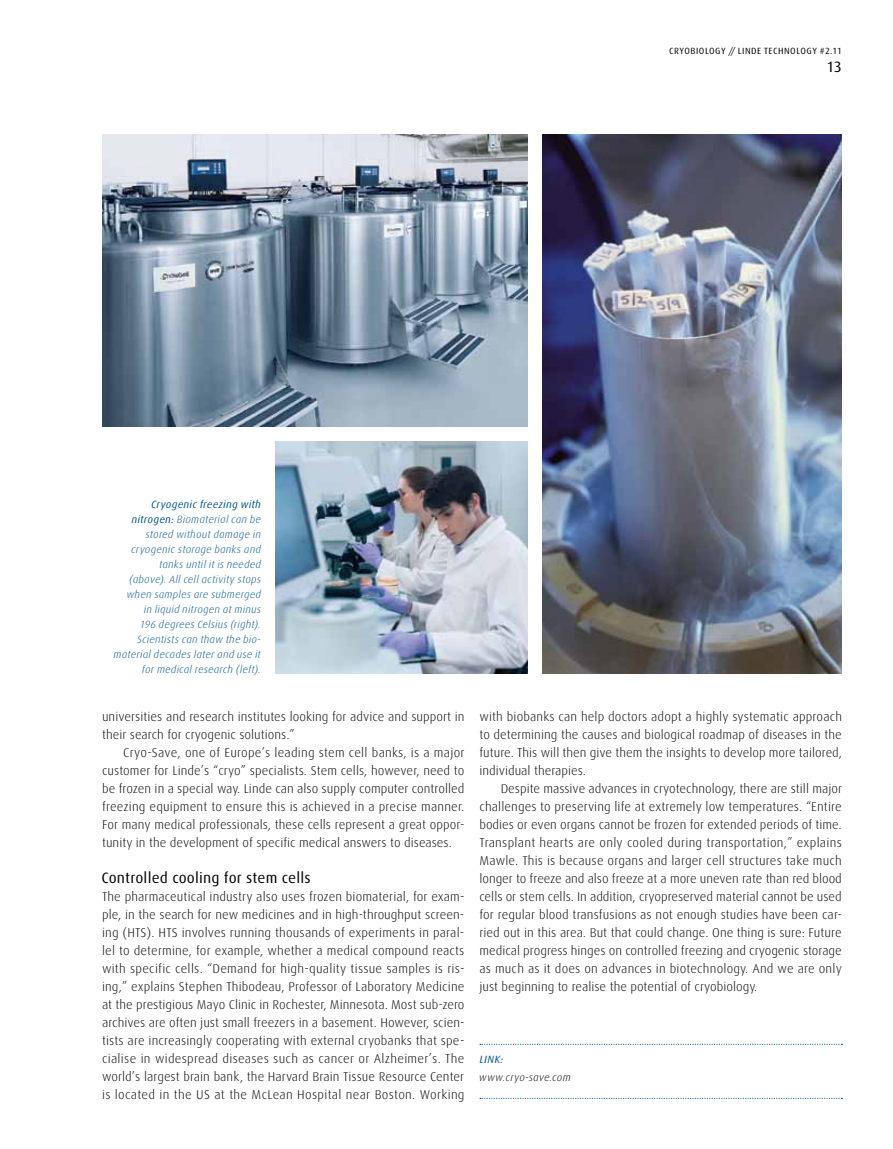
<style>
.page{position:relative;width:893px;height:1149px;background:#fff}
.page>*{position:absolute;margin:0;border:0;box-sizing:border-box;transform-origin:0 0}
.t1{font:15px "Linde Dax";letter-spacing:.01em;color:#000}
.t2{font:300 12.75px/18px "Linde Dax";color:#000;text-align:justify}
.t3{font:italic 300 10.5px/15px "Linde Dax";letter-spacing:.02em;color:#005590;text-align:right}
.t4{font:italic 300 10.5px "Linde Dax";letter-spacing:.01em;color:#000}
.t5{font:italic 10.5px "Linde Dax";color:#005590}
.t6{font:9px "Linde Dax";letter-spacing:.055em;color:#000}
.s1{font-weight:400}
</style>
<div class="page">
<img style="left:276px;top:441px;width:251px;height:232px">
<img style="left:102px;top:135px;width:425px;height:291px">
<img style="left:542px;top:135px;width:300px;height:538px">
<svg style="left:480px;top:1043px;width:362px;height:1px"></svg>
<svg style="left:480px;top:1097px;width:362px;height:1px"></svg>
<p class="t6" style="left:669px;top:46px;width:174px">CRYOBIOLOGY // LINDE TECHNOLOGY #2.11</p>
<p class="t1" style="left:826px;top:58px;width:17px">13</p>
<p class="t3" style="left:114px;top:497px;width:149px"><span class="s1">Cryogenic freezing with nitrogen:</span> Biomaterial can be stored without damage in cryogenic storage banks and tanks until it is needed<br>(above). All cell activity stops when samples are submerged<br>in liquid nitrogen at minus<br>196 degrees Celsius (right).<br>Scientists can thaw the bio&shy;material decades later and use it for medical research (left).</p>
<p class="t2" style="left:102px;top:707px;width:364px">universities and research institutes looking for advice and support in their search for cryogenic solutions.”</p>
<p class="t2" style="left:102px;top:743px;width:364px;text-indent:21px">Cryo-Save, one of Europe’s leading stem cell banks, is a major customer for Linde’s “cryo” specialists. Stem cells, however, need to be frozen in a special way. Linde can also supply computer controlled freezing equipment to ensure this is achieved in a precise manner.<br>For many medical professionals, these cells represent a great oppor&shy;tunity in the development of specific medical answers to diseases.</p>
<p class="t1" style="left:101px;top:868px;width:211px">Controlled cooling for stem cells</p>
<p class="t2" style="left:102px;top:887px;width:364px">The pharmaceutical industry also uses frozen biomaterial, for exam&shy;ple, in the search for new medicines and in high-throughput screen&shy;ing (HTS). HTS involves running thousands of experiments in paral&shy;lel to determine, for example, whether a medical compound reacts with specific cells. “Demand for high-quality tissue samples is ris&shy;ing,” explains Stephen Thibodeau, Professor of Laboratory Medicine at the prestigious Mayo Clinic in Rochester, Minnesota. Most sub-zero archives are often just small freezers in a basement. However, scien&shy;tists are increasingly cooperating with external cryobanks that spe&shy;cialise in widespread diseases such as cancer or Alzheimer’s. The world’s largest brain bank, the Harvard Brain Tissue Resource Center is located in the US at the McLean Hospital near Boston. Working</p>
<p class="t2" style="left:479px;top:707px;width:364px">with biobanks can help doctors adopt a highly systematic approach to determining the causes and biological roadmap of diseases in the future. This will then give them the insights to develop more tailored, individual therapies.</p>
<p class="t2" style="left:479px;top:779px;width:364px;text-indent:21px">Despite massive advances in cryotechnology, there are still major challenges to preserving life at extremely low temperatures. “Entire bodies or even organs cannot be frozen for extended periods of time.<br>Transplant hearts are only cooled during transportation,” explains Mawle. This is because organs and larger cell structures take much longer to freeze and also freeze at a more uneven rate than red blood cells or stem cells. In addition, cryopreserved material cannot be used for regular blood transfusions as not enough studies have been car&shy;ried out in this area. But that could change. One thing is sure: Future medical progress hinges on controlled freezing and cryogenic storage as much as it does on advances in biotechnology. And we are only just beginning to realise the potential of cryobiology.</p>
<p class="t5" style="left:479px;top:1053px;width:25px">LINK:</p>
<p class="t4" style="left:479px;top:1071px;width:93px">www.cryo-save.com</p>
</div>
